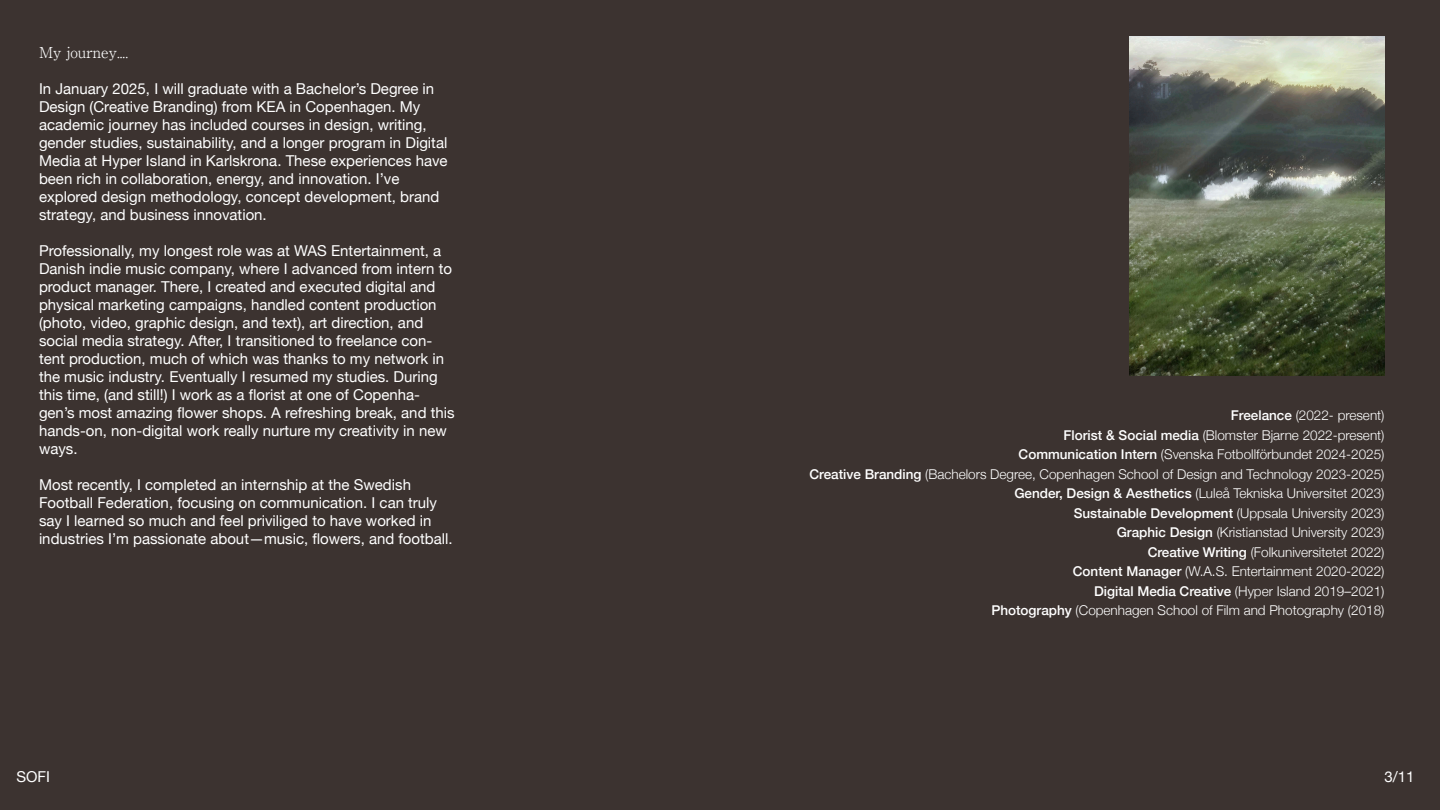
<style>
.page{position:relative;width:1440px;height:810px;background:#3c3330}
.page>*{position:absolute;margin:0;border:0;box-sizing:border-box;transform-origin:0 0}
.t1{font:15px/18px "Helvetica Neue";color:#fff}
.t2{font:300 15px "Ryumin Pr 6 N";color:#fff}
.t3{font:300 13.5px/19.5px "Helvetica Neue";color:#fff;text-align:right}
.s1{font-weight:500}
</style>
<div class="page">
<img style="left:1130px;top:37px;width:254px;height:339px">
<p class="t2" style="left:39px;top:40px;width:91px">My journey....</p>
<p class="t1" style="left:39px;top:80px;width:410px">In January 2025, I will graduate with a Bachelor’s Degree in Design (Creative Branding) from KEA in Copenhagen. My academic journey has included courses in design, writing, gender studies, sustainability, and a longer program in Digital Media at Hyper Island in Karlskrona. These experiences have been rich in collaboration, energy, and innovation. I’ve explored design methodology, concept development, brand strategy, and business innovation.</p>
<p class="t1" style="left:39px;top:242px;width:417px">Professionally, my longest role was at WAS Entertainment, a Danish indie music company, where I advanced from intern to product manager. There, I created and executed digital and physical marketing campaigns, handled content production (photo, video, graphic design, and text), art direction, and social media strategy. After, I transitioned to freelance con&shy;tent production, much of which was thanks to my network in the music industry. Eventually I resumed my studies. During this time, (and still!) I work as a florist at one of Copenha&shy;gen’s most amazing flower shops. A refreshing break, and this hands-on, non-digital work really nurture my creativity in new ways.</p>
<p class="t1" style="left:39px;top:476px;width:415px">Most recently, I completed an internship at the Swedish Football Federation, focusing on communication. I can truly say I learned so much and feel priviliged to have worked in industries I’m passionate about—music, flowers, and football.</p>
<p class="t3" style="left:809px;top:405px;width:577px"><span class="s1">Freelance</span> (2022- present)<br><span class="s1">Florist &amp; Social media</span> (Blomster Bjarne 2022-present)<br><span class="s1">Communication Intern</span> (Svenska Fotbollförbundet 2024-2025)<br><span class="s1">Creative Branding</span> (Bachelors Degree, Copenhagen School of Design and Technology 2023-2025)<br><span class="s1">Gender, Design &amp; Aesthetics</span> (Luleå Tekniska Universitet 2023)<br><span class="s1">Sustainable Development</span> (Uppsala University 2023)<br><span class="s1">Graphic Design</span> (Kristianstad University 2023)<br><span class="s1">Creative Writing</span> (Folkuniversitetet 2022)<br><span class="s1">Content Manager</span> (W.A.S. Entertainment 2020-2022)<br><span class="s1">Digital Media Creative</span> (Hyper Island 2019–2021)<br><span class="s1">Photography</span> (Copenhagen School of Film and Photography (2018)</p>
<p class="t1" style="left:16px;top:768px;width:35px">SOFI</p>
<p class="t1" style="left:1384px;top:768px;width:32px">3/11</p>
</div>
